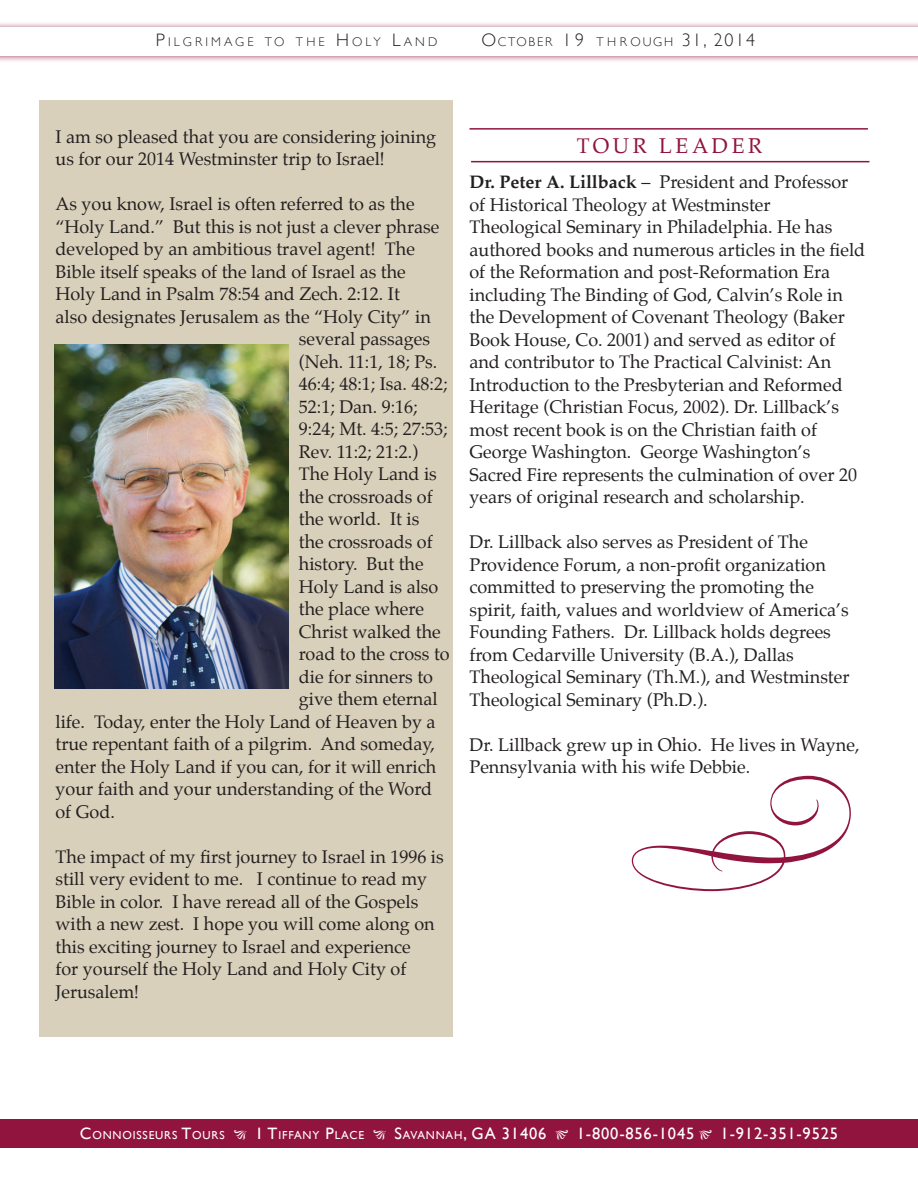
<style>
.page{position:relative;width:918px;height:1188px;background:#fff}
.page>*{position:absolute;margin:0;border:0;box-sizing:border-box;transform-origin:0 0}
.t1{font:21px "Palatino";letter-spacing:.17em;color:#91143e}
.t2{font:18px/22.5px "Palatino";color:#231f20}
.t3{font:16.5px "Gill Sans";letter-spacing:.05em;color:#fff}
.t4{font:300 12.6px "Gill Sans";letter-spacing:.25em;color:#231f20}
.t5{font:300 12.6px "Gill Sans";letter-spacing:.145em;color:#231f20}
.t6{font:11.55px "Gill Sans";letter-spacing:.07em;color:#fff}
.s1{font-size:18px}
.s2{font-weight:700}
.s3{font-size:16.5px}
.s4{font-size:11.55px}
</style>
<div class="page">
<div style="left:40px;top:100px;width:413px;height:937px;background:#d9d0bb"></div>
<div style="left:0;top:21px;width:918px;height:42px;background:#91143e;opacity:.75"></div>
<div style="left:0;top:28px;width:918px;height:28px;background:#fff"></div>
<div style="left:0;top:1120px;width:918px;height:28px;background:#91143e"></div>
<hr style="left:470px;top:128px;width:398px;height:2px;background:#91143e">
<hr style="left:471px;top:161px;width:399px;height:1px;background:#91143e">
<img style="left:54px;top:344px;width:234px;height:344px">
<svg style="left:632px;top:776px;width:219px;height:115px"></svg>
<p class="t4" style="left:156px;top:35px;width:283px"><span class="s1">P</span>ILGRIMAGE TO THE <span class="s1">H</span> OLY <span class="s1">L</span> AND</p>
<p class="t5" style="left:481px;top:35px;width:275px"><span class="s1">O</span>CTOBER <span class="s1">19</span> T H R OUGH <span class="s1">31, 2014</span></p>
<p class="t2" style="left:56px;top:125px;width:382px">I am so pleased that you are considering joining us for our 2014 Westminster trip to Israel!</p>
<p class="t2" style="left:56px;top:193px;width:361px">As you know, Israel is often referred to as the</p>
<p class="t2" style="left:56px;top:215px;width:385px">“Holy Land.” But this is not just a clever phrase</p>
<p class="t2" style="left:56px;top:238px;width:361px">developed by an ambitious travel agent! The</p>
<p class="t2" style="left:56px;top:260px;width:352px">Bible itself speaks of the land of Israel as the</p>
<p class="t2" style="left:56px;top:283px;width:346px">Holy Land in Psalm 78:54 and Zech. 2:12. It</p>
<p class="t2" style="left:56px;top:305px;width:377px">also designates Jerusalem as the “Holy City” in</p>
<p class="t2" style="left:299px;top:328px;width:133px">several passages</p>
<p class="t2" style="left:299px;top:350px;width:140px">(Neh. 11:1, 18; Ps.</p>
<p class="t2" style="left:299px;top:373px;width:150px">46:4; 48:1; Isa. 48:2;</p>
<p class="t2" style="left:299px;top:395px;width:120px">52:1; Dan. 9:16;</p>
<p class="t2" style="left:299px;top:418px;width:150px">9:24; Mt. 4:5; 27:53;</p>
<p class="t2" style="left:299px;top:440px;width:121px">Rev. 11:2; 21:2.)</p>
<p class="t2" style="left:299px;top:463px;width:140px">The Holy Land is</p>
<p class="t2" style="left:299px;top:485px;width:135px">the crossroads of</p>
<p class="t2" style="left:299px;top:508px;width:122px">the world. It is</p>
<p class="t2" style="left:299px;top:530px;width:135px">the crossroads of</p>
<p class="t2" style="left:299px;top:553px;width:126px">history. But the</p>
<p class="t2" style="left:299px;top:575px;width:141px">Holy Land is also</p>
<p class="t2" style="left:299px;top:598px;width:127px">the place where</p>
<p class="t2" style="left:299px;top:620px;width:143px">Christ walked the</p>
<p class="t2" style="left:299px;top:643px;width:152px">road to the cross to</p>
<p class="t2" style="left:299px;top:665px;width:136px">die for sinners to</p>
<p class="t2" style="left:299px;top:688px;width:140px">give them eternal</p>
<p class="t2" style="left:56px;top:710px;width:382px">life. Today, enter the Holy Land of Heaven by a</p>
<p class="t2" style="left:56px;top:733px;width:381px">true repentant faith of a pilgrim. And someday,</p>
<p class="t2" style="left:56px;top:755px;width:382px">enter the Holy Land if you can, for it will enrich</p>
<p class="t2" style="left:56px;top:778px;width:378px">your faith and your understanding of the Word</p>
<p class="t2" style="left:56px;top:800px;width:61px">of God.</p>
<p class="t2" style="left:56px;top:845px;width:390px">The impact of my first journey to Israel in 1996 is still very evident to me. I continue to read my Bible in color. I have reread all of the Gospels with a new zest. I hope you will come along on this exciting journey to Israel and experience<br>for yourself the Holy Land and Holy City of Jerusalem!</p>
<p class="t1" style="left:577px;top:128px;width:187px">TOUR LEADER</p>
<p class="t2" style="left:470px;top:171px;width:397px"><span class="s2">Dr. Peter A. Lillback</span> – President and Professor of Historical Theology at Westminster Theological Seminary in Philadelphia. He has authored books and numerous articles in the field of the Reformation and post-Reformation Era including The Binding of God, Calvin’s Role in the Development of Covenant Theology (Baker Book House, Co. 2001) and served as editor of and contributor to The Practical Calvinist: An Introduction to the Presbyterian and Reformed Heritage (Christian Focus, 2002). Dr. Lillback’s most recent book is on the Christian faith of George Washington. George Washington’s Sacred Fire represents the culmination of over 20 years of original research and scholarship.</p>
<p class="t2" style="left:470px;top:531px;width:382px">Dr. Lillback also serves as President of The Providence Forum, a non-profit organization committed to preserving the promoting the spirit, faith, values and worldview of America’s Founding Fathers. Dr. Lillback holds degrees from Cedarville University (B.A.), Dallas Theological Seminary (Th.M.), and Westminster Theological Seminary (Ph.D.).</p>
<p class="t2" style="left:470px;top:734px;width:392px">Dr. Lillback grew up in Ohio. He lives in Wayne,<br>Pennsylvania with his wife Debbie.</p>
<p class="t6" style="left:80px;top:1128px;width:146px"><span class="s3">C</span>ONNOISSEURS <span class="s3">T</span>OURS</p>
<p class="t6" style="left:255px;top:1128px;width:110px"><span class="s3">1 T</span>IFFANY <span class="s3">P</span>LACE</p>
<p class="t3" style="left:395px;top:1124px;width:153px">S<span class="s4">AVANNAH</span>, GA 31406</p>
<p class="t3" style="left:577px;top:1124px;width:119px">1-800-856-1045</p>
<p class="t3" style="left:721px;top:1124px;width:119px">1-912-351-9525</p>
</div>
